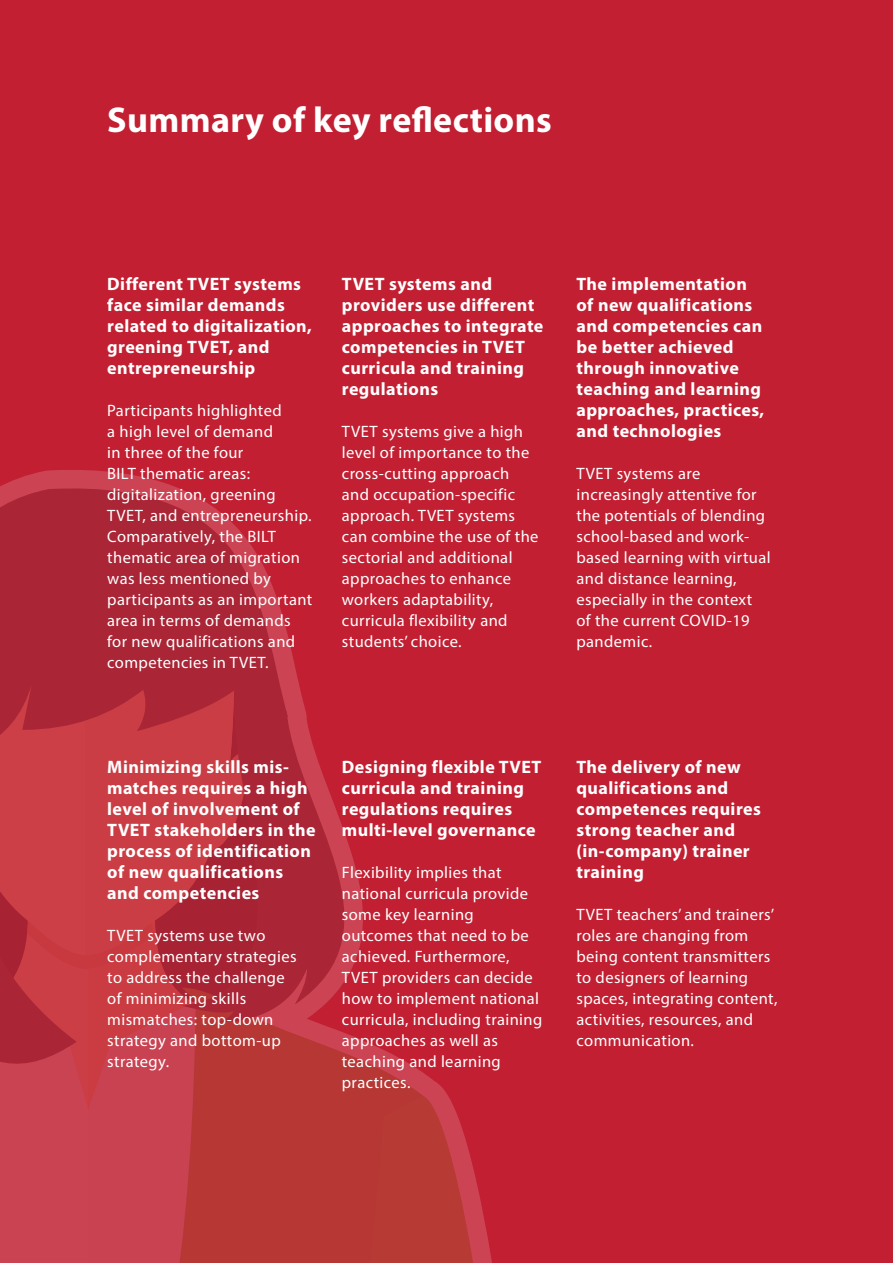
<style>
.page{position:relative;width:893px;height:1263px;background:#c21f32}
.page>*{position:absolute;margin:0;border:0;box-sizing:border-box;transform-origin:0 0}
.t1{font:700 36px "Myriad Pro";letter-spacing:.01em;color:#fff}
.Bullet_point_list{font:700 18px/21px "Myriad Pro";letter-spacing:.025em;color:#fff}
.Bullet_point_list-2{font:16.5px/21px "Myriad Pro";letter-spacing:.025em;color:#fff}
</style>
<div class="page">
<svg style="left:153px;top:822px;width:29px;height:133px;fill:#cb3d44"></svg>
<svg style="left:0;top:988px;width:423px;height:108px"></svg>
<svg style="left:0;top:1096px;width:486px;height:167px;fill:#b83a35"></svg>
<svg style="left:0;top:822px;width:153px;height:255px"></svg>
<svg style="left:0;top:479px;width:288px;height:343px;fill:#cb3d44"></svg>
<svg style="left:182px;top:677px;width:224px;height:345px"></svg>
<svg style="left:0;top:507px;width:262px;height:241px;fill:#aa2536"></svg>
<p class="t1" style="left:107px;top:96px;width:446px">Summary of key reflections</p>
<p class="Bullet_point_list" style="left:107px;top:272px;width:206px">Different TVET systems face similar demands related to digitalization, greening TVET, and entrepreneurship</p>
<p class="Bullet_point_list-2" style="left:107px;top:399px;width:207px">Participants highlighted<br>a high level of demand<br>in three of the four<br>BILT thematic areas: digitalization, greening<br>TVET, and entrepreneurship.<br>Comparatively, the BILT thematic area of migration was less mentioned by participants as an important area in terms of demands for new qualifications and competencies in TVET.</p>
<p class="Bullet_point_list" style="left:342px;top:272px;width:203px">TVET systems and providers use different approaches to integrate competencies in TVET curricula and training regulations</p>
<p class="Bullet_point_list-2" style="left:342px;top:420px;width:198px">TVET systems give a high level of importance to the cross-cutting approach and occupation-specific approach. TVET systems can combine the use of the sectorial and additional approaches to enhance workers adaptability, curricula flexibility and students’ choice.</p>
<p class="Bullet_point_list" style="left:576px;top:272px;width:189px">The implementation of new qualifications and competencies can be better achieved through innovative teaching and learning approaches, practices, and technologies</p>
<p class="Bullet_point_list-2" style="left:576px;top:462px;width:196px">TVET systems are increasingly attentive for the potentials of blending school-based and work&shy;based learning with virtual and distance learning, especially in the context of the current COVID-19 pandemic.</p>
<p class="Bullet_point_list" style="left:107px;top:755px;width:210px">Minimizing skills mis&shy;matches requires a high level of involvement of<br>TVET stakeholders in the process of identification of new qualifications and competencies</p>
<p class="Bullet_point_list-2" style="left:107px;top:924px;width:191px">TVET systems use two complementary strategies to address the challenge of minimizing skills mismatches: top-down strategy and bottom-up strategy.</p>
<p class="Bullet_point_list" style="left:342px;top:755px;width:201px">Designing flexible TVET curricula and training regulations requires multi-level governance</p>
<p class="Bullet_point_list-2" style="left:342px;top:861px;width:202px">Flexibility implies that national curricula provide some key learning outcomes that need to be achieved. Furthermore,<br>TVET providers can decide how to implement national curricula, including training approaches as well as teaching and learning practices.</p>
<p class="Bullet_point_list" style="left:576px;top:755px;width:186px">The delivery of new qualifications and competences requires</p>
<p class="Bullet_point_list" style="left:576px;top:818px;width:175px">strong teacher and (in-company) trainer training</p>
<p class="Bullet_point_list-2" style="left:576px;top:903px;width:202px">TVET teachers’ and trainers’ roles are changing from being content transmitters to designers of learning spaces, integrating content, activities, resources, and communication.</p>
</div>
